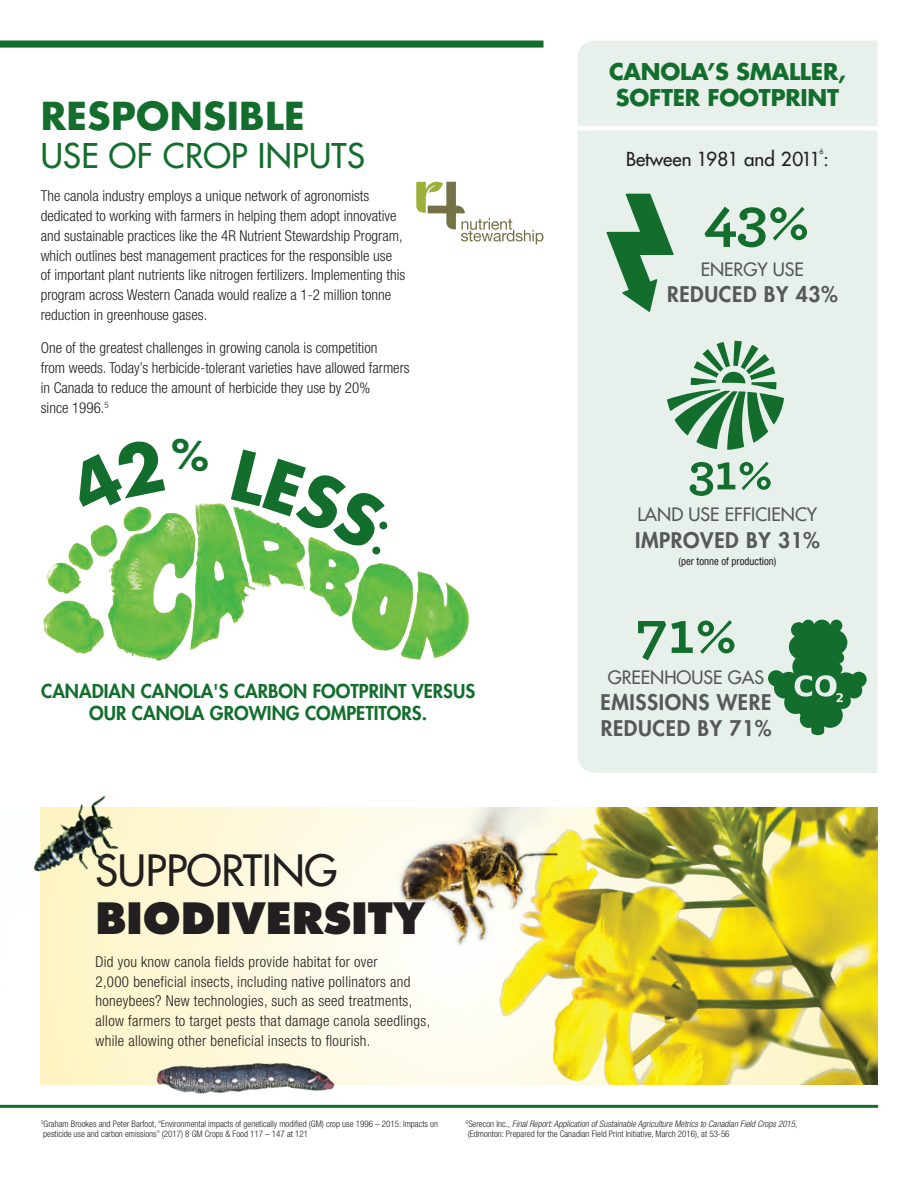
<style>
.page{position:relative;width:918px;height:1188px;background:#fff}
.page>*{position:absolute;margin:0;border:0;box-sizing:border-box;transform-origin:0 0}
.t1{font:700 60.75px "Archer";color:#136e2d}
.t2{font:700 51.45px "Archer";color:#136e2d}
.t3{font:800 42px "Futura Std";letter-spacing:-.005em;color:#231f20}
.t4{font:500 42px "Futura Std";letter-spacing:-.005em;color:#231f20}
.t5{font:700 37.5px "Futura Std";letter-spacing:.01em;color:#136e2d}
.t6{font:500 33.15px "Futura Std";letter-spacing:.01em;color:#136e2d}
.t7{font:700 22.5px/25.7px "Futura Std";letter-spacing:-.01em;color:#136e2d}
.t8{font:800 21px/26.2px "Futura Std";letter-spacing:.03em;color:#57585a}
.t9{font:500 18.75px "Futura Std";color:#231f20}
.t10{font:800 18.6px/22.4px "Futura Std";color:#136e2d;text-align:center}
.t11{font:500 18px "Futura Std";color:#57585a}
.t12{font:300 condensed 15px/19.8px "Helvetica Neue LT Std";color:#231f20}
.t13{font:300 condensed 15px/19.8px "Helvetica Neue LT Std";letter-spacing:.02em;color:#231f20}
.t14{font:condensed 10.8px "Helvetica Neue LT Std";color:#231f20}
.t15{font:300 condensed 9px/10.5px "Helvetica Neue LT Std";color:#231f20}
.t16{font:500 7.05px "Futura Std";color:#231f20}
.s1{font-style:italic}
</style>
<div class="page">
<img style="left:40px;top:807px;width:838px;height:278px">
<img style="left:43px;top:503px;width:426px;height:158px">
<div style="left:577px;top:40px;width:301px;height:733px;background:#e7f0ea"></div>
<hr style="left:572px;top:126px;width:311px;height:4px;background:#fff">
<svg style="left:606px;top:194px;width:68px;height:118px;background:#87b594"></svg>
<svg style="left:768px;top:620px;width:99px;height:116px;background:#76aa85"></svg>
<svg style="left:667px;top:341px;width:117px;height:109px;background:#93bd9f"></svg>
<hr style="left:0;top:1105px;width:878px;height:3px;background:#136e2d">
<div style="left:0;top:40px;width:544px;height:8px;background:#136e2d"></div>
<svg style="left:416px;top:182px;width:128px;height:62px"></svg>
<img style="left:33px;top:795px;width:160px;height:132px">
<img style="left:146px;top:1010px;width:278px;height:98px">
<svg style="left:65px;top:503px;width:145px;height:13px"></svg>
<svg style="left:231px;top:503px;width:157px;height:52px"></svg>
<h3 class="t5" style="left:41px;top:91px;width:265px">RESPONSIBLE</h3>
<h3 class="t6" style="left:41px;top:135px;width:326px">USE OF CROP INPUTS</h3>
<p class="t12" style="left:41px;top:186px;width:366px">The canola industry employs a unique network of agronomists dedicated to working with farmers in helping them adopt innovative and sustainable practices like the 4R Nutrient Stewardship Program, which outlines best management practices for the responsible use of important plant nutrients like nitrogen fertilizers. Implementing this program across Western Canada would realize a 1-2 million tonne reduction in greenhouse gases.</p>
<p class="t12" style="left:41px;top:338px;width:370px">One of the greatest challenges in growing canola is competition<br>from weeds. Today’s herbicide-tolerant varieties have allowed farmers in Canada to reduce the amount of herbicide they use by 20%<br>since 1996.<sup>5</sup></p>
<p class="t10" style="left:41px;top:680px;width:435px">CANADIAN CANOLA'S CARBON FOOTPRINT VERSUS<br>OUR CANOLA GROWING COMPETITORS.</p>
<h3 class="t4" style="left:96px;top:844px;width:243px">SUPPORTING</h3>
<h3 class="t3" style="left:96px;top:891px;width:331px">BIODIVERSITY</h3>
<p class="t13" style="left:96px;top:952px;width:336px">Did you know canola fields provide habitat for over<br>2,000 beneficial insects, including native pollinators and honeybees? New technologies, such as seed treatments, allow farmers to target pests that damage canola seedlings, while allowing other beneficial insects to flourish.</p>
<h3 class="t7" style="left:609px;top:59px;width:238px">CANOLA’S SMALLER,<br>SOFTER FOOTPRINT</h3>
<p class="t16" style="left:819px;top:147px;width:6px">6</p>
<p class="t9" style="left:626px;top:147px;width:204px">Between 1981 and 2011:</p>
<h1 class="t1" style="left:703px;top:172px;width:108px">43%</h1>
<p class="t11" style="left:701px;top:258px;width:105px">ENERGY USE</p>
<h3 class="t8" style="left:667px;top:281px;width:172px">REDUCED BY 43%</h3>
<h2 class="t2" style="left:689px;top:432px;width:86px">31%</h2>
<p class="t11" style="left:638px;top:503px;width:181px">LAND USE EFFICIENCY</p>
<h3 class="t8" style="left:635px;top:527px;width:186px">IMPROVED BY 31%</h3>
<p class="t14" style="left:679px;top:555px;width:99px">(per tonne of production)</p>
<h1 class="t1" style="left:636px;top:585px;width:103px">71%</h1>
<p class="t11" style="left:608px;top:666px;width:158px">GREENHOUSE GAS</p>
<h3 class="t8" style="left:600px;top:689px;width:172px">EMISSIONS WERE<br>REDUCED BY 71%</h3>
<p class="t15" style="left:41px;top:1118px;width:399px"><sup>5</sup>Graham Brookes and Peter Barfoot, “Environmental impacts of genetically modified (GM) crop use 1996 – 2015: Impacts on pesticide use and carbon emissions” (2017) 8 GM Crops &amp; Food 117 – 147 at 121</p>
<p class="t15" style="left:466px;top:1118px;width:333px"><sup>6</sup>Serecon Inc., <span class="s1">Final Report: Application of Sustainable Agriculture Metrics to Canadian Field Crops 2015</span>, (Edmonton: Prepared for the Canadian Field Print Initiative, March 2016), at 53-56</p>
</div>
